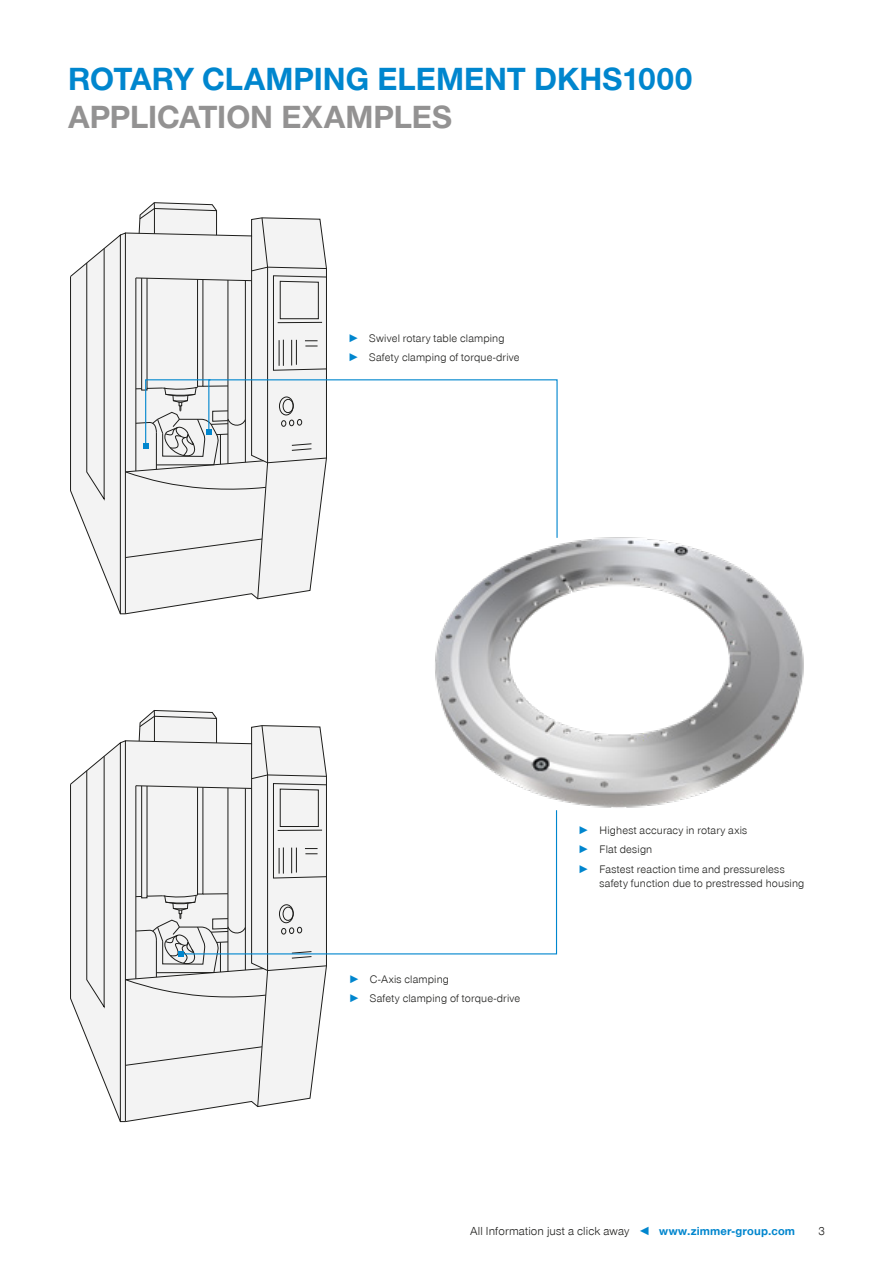
<style>
.page{position:relative;width:893px;height:1263px;background:#fff}
.page>*{position:absolute;margin:0;border:0;box-sizing:border-box;transform-origin:0 0}
.CB_AF_Headline_22_25{font:700 33px/37.5px "Zimmer Group Sans Global";color:#0086ce}
.CB_AF_Seitenzahl_Ill{font:300 12px "Zimmer Group Sans Global";letter-spacing:.01em;color:#1d1d1b}
.t1{font:300 11.25px/14.4px "Zimmer Group Sans Global";letter-spacing:.015em;color:#1d1d1b}
.s1{color:#939292}
.s2{font-weight:700;color:#0086ce}
</style>
<div class="page">
<svg style="left:327px;top:379px;width:231px;height:86px"></svg>
<svg style="left:70px;top:202px;width:257px;height:413px"></svg>
<img style="left:435px;top:465px;width:369px;height:343px">
<svg style="left:327px;top:810px;width:231px;height:145px"></svg>
<svg style="left:70px;top:710px;width:257px;height:412px"></svg>
<p class="CB_AF_Headline_22_25" style="left:68px;top:60px;width:627px">ROTARY CLAMPING ELEMENT DKHS1000<br><span class="s1">APPLICATION EXAMPLES</span></p>
<p class="t1" style="left:348px;top:331px;width:158px"><span class="s2">►</span> Swivel rotary table clamping</p>
<p class="t1" style="left:348px;top:350px;width:173px"><span class="s2">►</span> Safety clamping of torque-drive</p>
<p class="t1" style="left:349px;top:971px;width:102px"><span class="s2">►</span> C-Axis clamping</p>
<p class="t1" style="left:349px;top:991px;width:173px"><span class="s2">►</span> Safety clamping of torque-drive</p>
<p class="t1" style="left:578px;top:823px;width:170px"><span class="s2">►</span> Highest accuracy in rotary axis</p>
<p class="t1" style="left:578px;top:842px;width:75px"><span class="s2">►</span> Flat design</p>
<p class="t1" style="left:600px;top:861px;width:206px;text-indent:-21px"><span class="s2">►</span> Fastest reaction time and pressureless safety function due to prestressed housing</p>
<p class="CB_AF_Seitenzahl_Ill" style="left:470px;top:1223px;width:326px">All Information just a click away <span class="s2">◄ www.zimmer-group.com</span></p>
<p class="CB_AF_Seitenzahl_Ill" style="left:818px;top:1223px;width:8px">3</p>
</div>
